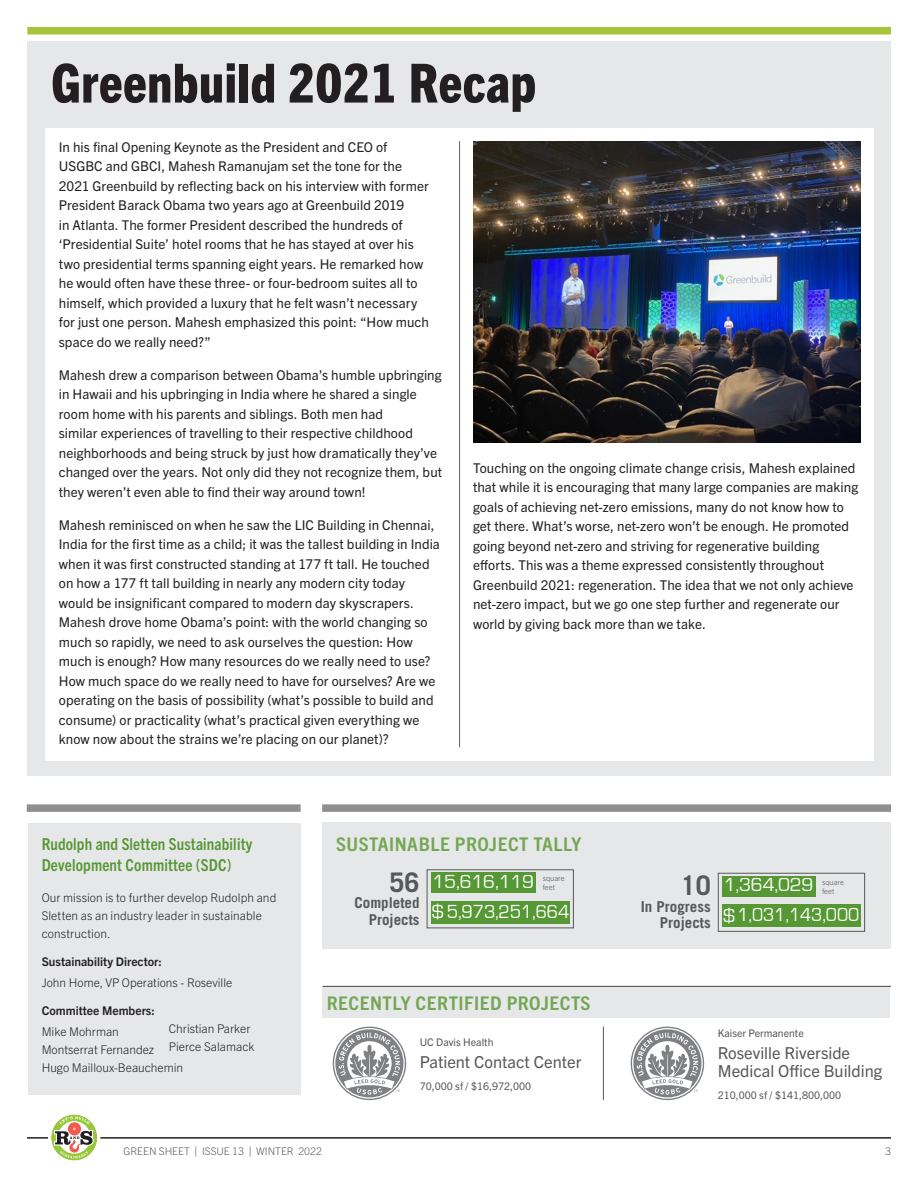
<style>
.page{position:relative;width:918px;height:1188px;background:#fff}
.page>*{position:absolute;margin:0;border:0;box-sizing:border-box;transform-origin:0 0}
.Heading_1{font:800 condensed 54px "Trade Gothic Next LT Pro";letter-spacing:.01em;color:#231f20}
.subhead_2{font:700 27px "Trade Gothic LT Std";color:#57585a}
.t1{font:19.5px/30px "Eurostile";letter-spacing:-.01em;color:#fff}
.subhead_1{font:700 condensed 18.9px "Trade Gothic Next LT Pro";letter-spacing:.025em;color:#74a753;scale:1.11 1}
.t2{font:16.5px/18px "Trade Gothic Next LT Pro";color:#57585a}
.subhead_1-2{font:700 condensed 16.5px/21px "Trade Gothic Next LT Pro";letter-spacing:.01em;color:#569834}
.subhead_2-2{font:700 15px "Trade Gothic LT Std";color:#57585a}
.body_text{font:13.5px/19.5px "Trade Gothic Next LT Pro";letter-spacing:.005em;color:#231f20}
.body_text-2{font:300 12px/18px "Trade Gothic Next LT Pro";color:#231f20}
.t3{font:700 12px "Trade Gothic Next LT Pro";color:#231f20}
.t4{font:10.5px "Trade Gothic Next LT Pro";color:#57585a}
.t5{font:300 10.5px "Trade Gothic Next LT Pro";color:#57585a}
.t6{font:300 7.5px "Trade Gothic Next LT Pro";color:#57585a}
.s1{font-size:13.2px}
</style>
<div class="page">
<hr style="left:27px;top:1137px;width:864px;height:2px;background:#231f20">
<svg style="left:52px;top:1115px;width:44px;height:45px"></svg>
<div style="left:48px;top:1111px;width:52px;height:53px;border:3px solid #fff;border-radius:50%"></div>
<div style="left:322px;top:822px;width:569px;height:126px;background:#e6e7e9"></div>
<div style="left:718px;top:873px;width:147px;height:59px;border:1px solid #57585a"></div>
<div style="left:431px;top:872px;width:105px;height:21px;background:#569834"></div>
<div style="left:722px;top:876px;width:94px;height:21px;background:#569834"></div>
<div style="left:427px;top:870px;width:147px;height:58px;border:1px solid #57585a"></div>
<div style="left:431px;top:901px;width:139px;height:22px;background:#569834"></div>
<div style="left:722px;top:905px;width:139px;height:22px;background:#569834"></div>
<div style="left:27px;top:804px;width:274px;height:8px;background:#8f8f91"></div>
<div style="left:322px;top:804px;width:569px;height:8px;background:#8f8f91"></div>
<div style="left:28px;top:823px;width:273px;height:271px;background:#e6e7e9"></div>
<div style="left:322px;top:987px;width:568px;height:30px;background:#e6e7e9"></div>
<hr style="left:322px;top:986px;width:569px;height:1px;background:#57585a">
<hr style="left:603px;top:1027px;width:1px;height:73px;background:#57585a">
<svg style="left:333px;top:1027px;width:73px;height:73px"></svg>
<svg style="left:631px;top:1027px;width:73px;height:73px"></svg>
<div style="left:27px;top:42px;width:864px;height:734px;background:#e6e7e9"></div>
<div style="left:45px;top:128px;width:829px;height:632px;background:#fff"></div>
<hr style="left:459px;top:141px;width:1px;height:606px;background:#6c6d70">
<div style="left:27px;top:27px;width:864px;height:7px;background:#a6c539"></div>
<img style="left:473px;top:142px;width:387px;height:300px">
<p class="Heading_1" style="left:51px;top:46px;width:487px">Greenbuild 2021 Recap</p>
<p class="body_text" style="left:59px;top:136px;width:372px">In his final Opening Keynote as the President and CEO of USGBC and GBCI, Mahesh Ramanujam set the tone for the 2021 Greenbuild by reflecting back on his interview with former President Barack Obama two years ago at Greenbuild 2019<br>in Atlanta. The former President described the hundreds of ‘Presidential Suite’ hotel rooms that he has stayed at over his two presidential terms spanning eight years. He remarked how he would often have these three- or four-bedroom suites all to himself, which provided a luxury that he felt wasn’t necessary for just one person. Mahesh emphasized this point: “How much space do we really need?”</p>
<p class="body_text" style="left:59px;top:364px;width:385px">Mahesh drew a comparison between Obama’s humble upbringing in Hawaii and his upbringing in India where he shared a single room home with his parents and siblings. Both men had<br>similar experiences of travelling to their respective childhood neighborhoods and being struck by just how dramatically they’ve changed over the years. Not only did they not recognize them, but they weren’t even able to find their way around town!</p>
<p class="body_text" style="left:59px;top:514px;width:383px">Mahesh reminisced on when he saw the LIC Building in Chennai, India for the first time as a child; it was the tallest building in India when it was first constructed standing at 177 ft tall. He touched on how a 177 ft tall building in nearly any modern city today would be insignificant compared to modern day skyscrapers.<br>Mahesh drove home Obama’s point: with the world changing so much so rapidly, we need to ask ourselves the question: How much is enough? How many resources do we really need to use?<br>How much space do we really need to have for ourselves? Are we operating on the basis of possibility (what’s possible to build and consume) or practicality (what’s practical given everything we know now about the strains we’re placing on our planet)?</p>
<p class="body_text" style="left:473px;top:457px;width:387px">Touching on the ongoing climate change crisis, Mahesh explained that while it is encouraging that many large companies are making goals of achieving net-zero emissions, many do not know how to get there. What’s worse, net-zero won’t be enough. He promoted going beyond net-zero and striving for regenerative building efforts. This was a theme expressed consistently throughout Greenbuild 2021: regeneration. The idea that we not only achieve net-zero impact, but we go one step further and regenerate our world by giving back more than we take.</p>
<p class="subhead_1-2" style="left:42px;top:832px;width:212px">Rudolph and Sletten Sustainability<br>Development Committee (SDC)</p>
<p class="body_text-2" style="left:42px;top:888px;width:236px">Our mission is to further develop Rudolph and<br>Sletten as an industry leader in sustainable construction.</p>
<p class="t3" style="left:42px;top:953px;width:122px">Sustainability Director:</p>
<p class="body_text-2" style="left:42px;top:973px;width:192px">John Home, VP Operations - Roseville</p>
<p class="t3" style="left:42px;top:1002px;width:115px">Committee Members:</p>
<p class="body_text-2" style="left:42px;top:1021px;width:79px">Mike Mohrman</p>
<p class="body_text-2" style="left:42px;top:1039px;width:114px">Montserrat Fernandez</p>
<p class="body_text-2" style="left:169px;top:1018px;width:83px">Christian Parker</p>
<p class="body_text-2" style="left:169px;top:1036px;width:87px">Pierce Salamack</p>
<p class="body_text-2" style="left:42px;top:1057px;width:143px">Hugo Mailloux-Beauchemin</p>
<p class="subhead_1" style="left:336px;top:831px;width:222px">SUSTAINABLE PROJECT TALLY</p>
<p class="t6" style="left:543px;top:873px;width:23px">square</p>
<p class="t6" style="left:543px;top:882px;width:14px">feet</p>
<p class="subhead_2" style="left:390px;top:866px;width:32px">56</p>
<p class="t1" style="left:433px;top:867px;width:103px">15,616,119</p>
<p class="t1" style="left:432px;top:897px;width:139px">$ 5,973,251,664</p>
<p class="subhead_2-2" style="left:355px;top:894px;width:67px">Completed</p>
<p class="subhead_2-2" style="left:369px;top:910px;width:52px">Projects</p>
<p class="subhead_1" style="left:327px;top:990px;width:239px">RECENTLY CERTIFIED PROJECTS</p>
<p class="t4" style="left:420px;top:1035px;width:75px">UC Davis Health</p>
<p class="t2" style="left:420px;top:1052px;width:163px">Patient Contact Center</p>
<p class="t4" style="left:420px;top:1079px;width:113px">70,000 sf / $16,972,000</p>
<p class="subhead_2" style="left:681px;top:869px;width:32px">10</p>
<p class="subhead_2-2" style="left:641px;top:897px;width:71px">In Progress</p>
<p class="subhead_2-2" style="left:660px;top:914px;width:52px">Projects</p>
<p class="t1" style="left:723px;top:870px;width:138px">1,364,029 $1,031,143,000</p>
<p class="t6" style="left:822px;top:877px;width:23px">square</p>
<p class="t6" style="left:822px;top:886px;width:14px">feet</p>
<p class="t4" style="left:718px;top:1026px;width:88px">Kaiser Permanente</p>
<p class="t2" style="left:718px;top:1043px;width:166px">Roseville Riverside<br>Medical Office Building</p>
<p class="t4" style="left:718px;top:1088px;width:125px">210,000 sf / $141,800,000</p>
<p class="t5" style="left:124px;top:1144px;width:200px">GREEN SHEET <span class="s1">|</span> ISSUE 13 <span class="s1">|</span> WINTER 2022</p>
<p class="t5" style="left:885px;top:1144px;width:7px">3</p>
</div>
